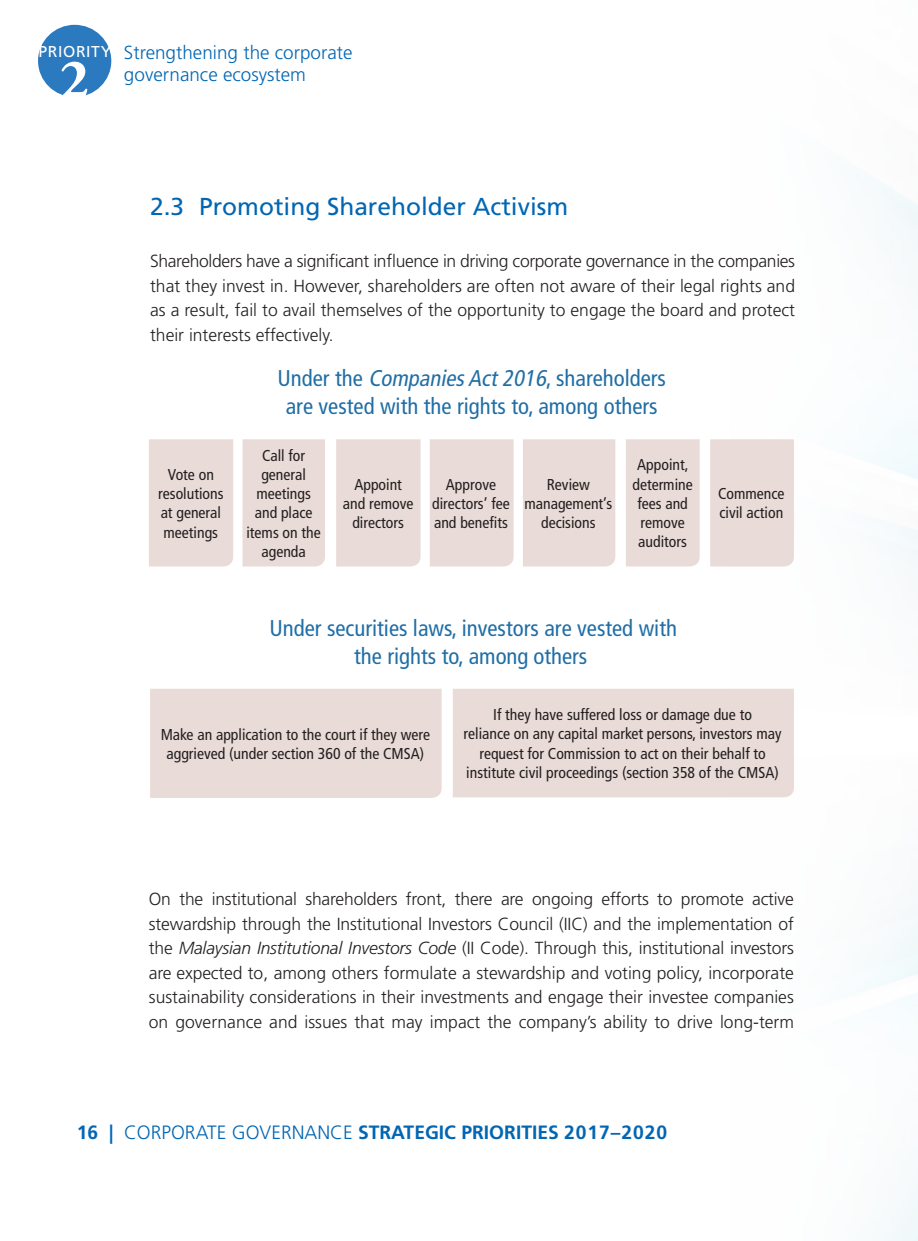
<style>
.page{position:relative;width:918px;height:1241px;background:#fff}
.page>*{position:absolute;margin:0;border:0;box-sizing:border-box;transform-origin:0 0}
.t1{font:700 56.7px "Adobe Garamond Pro";color:#fff}
.t2{font:24.5px "Frutiger LT Std";color:#0166b3}
.t3{font:condensed 22.75px/28px "Frutiger LT Std";color:#206ea6;text-align:center}
.t4{font:700 19.25px "Frutiger LT Std";color:#0166b3}
.t5{font:300 18.9px/21.3px "Frutiger LT Std";color:#0166b3}
.t6{font:300 17.5px/24.5px "Frutiger LT Std";color:#231f20;text-align:justify}
.t7{font:condensed 15.75px/19.2px "Frutiger LT Std";color:#231f20;text-align:center}
.t8{font:15.75px "Frutiger LT Std";letter-spacing:.04em;color:#fff}
.s1{font-style:italic}
.s2{font-weight:300}
</style>
<div class="page">
<div style="left:149px;top:439px;width:84px;height:127px;background:#e9dbd7"></div>
<div style="left:242px;top:439px;width:83px;height:127px;background:#e9dbd7"></div>
<div style="left:336px;top:439px;width:84px;height:127px;background:#e9dbd7"></div>
<div style="left:430px;top:439px;width:83px;height:127px;background:#e9dbd7"></div>
<div style="left:523px;top:439px;width:92px;height:127px;background:#e9dbd7"></div>
<div style="left:626px;top:439px;width:73px;height:127px;background:#e9dbd7"></div>
<div style="left:710px;top:439px;width:84px;height:127px;background:#e9dbd7"></div>
<div style="left:150px;top:689px;width:291px;height:108px;background:#e9dbd7"></div>
<div style="left:453px;top:688px;width:341px;height:109px;background:#e9dbd7"></div>
<div style="left:38px;top:25px;width:73px;height:72px;background:#2b79be;border-radius:50%"></div>
<p class="t8" style="left:39px;top:42px;width:74px">PRIORITY</p>
<p class="t1" style="left:60px;top:47px;width:31px">2</p>
<p class="t5" style="left:124px;top:42px;width:230px">Strengthening the corporate governance ecosystem</p>
<p class="t2" style="left:150px;top:192px;width:419px">2.3 Promoting Shareholder Activism</p>
<p class="t6" style="left:150px;top:249px;width:646px">Shareholders have a significant influence in driving corporate governance in the companies that they invest in. However, shareholders are often not aware of their legal rights and as a result, fail to avail themselves of the opportunity to engage the board and protect their interests effectively.</p>
<p class="t7" style="left:158px;top:465px;width:67px">Vote on resolutions at general meetings</p>
<p class="t3" style="left:277px;top:364px;width:390px">Under the <span class="s1">CompaniesAct2016</span>, shareholders</p>
<p class="t3" style="left:286px;top:392px;width:373px">are vested with the rights to, among others</p>
<p class="t7" style="left:246px;top:445px;width:76px">Call for general meetings and place items on the agenda</p>
<p class="t7" style="left:343px;top:474px;width:72px">Appoint and remove directors</p>
<p class="t7" style="left:432px;top:474px;width:79px">Approve directors’ fee and benefits</p>
<p class="t7" style="left:524px;top:474px;width:89px">Review management’s decisions</p>
<p class="t7" style="left:632px;top:455px;width:62px">Appoint, determine fees and remove auditors</p>
<p class="t3" style="left:269px;top:614px;width:409px">Under securities laws, investors are vested with the rights to, among others</p>
<p class="t7" style="left:718px;top:484px;width:68px;text-align:left">Commence civil action</p>
<p class="t7" style="left:161px;top:724px;width:271px">Make an application to the court if they were aggrieved (under section 360 of the CMSA)</p>
<p class="t7" style="left:463px;top:705px;width:320px">If they have suffered loss or damage due to<br>reliance on any capital market persons, investors may request for Commission to act on their behalf to institute civil proceedings (section 358 of the CMSA)</p>
<p class="t6" style="left:149px;top:886px;width:646px">On the institutional shareholders front, there are ongoing efforts to promote active stewardship through the Institutional Investors Council (IIC) and the implementation of the <span class="s1">Malaysian Institutional Investors Code</span> (II Code). Through this, institutional investors are expected to, among others formulate a stewardship and voting policy, incorporate sustainability considerations in their investments and engage their investee companies on governance and issues that may impact the company’s ability to drive long-term</p>
<p class="t4" style="left:77px;top:1120px;width:592px">16 | <span class="s2">CORPORATE GOVERNANCE</span> STRATEGIC PRIORITIES 2017–2020</p>
</div>
